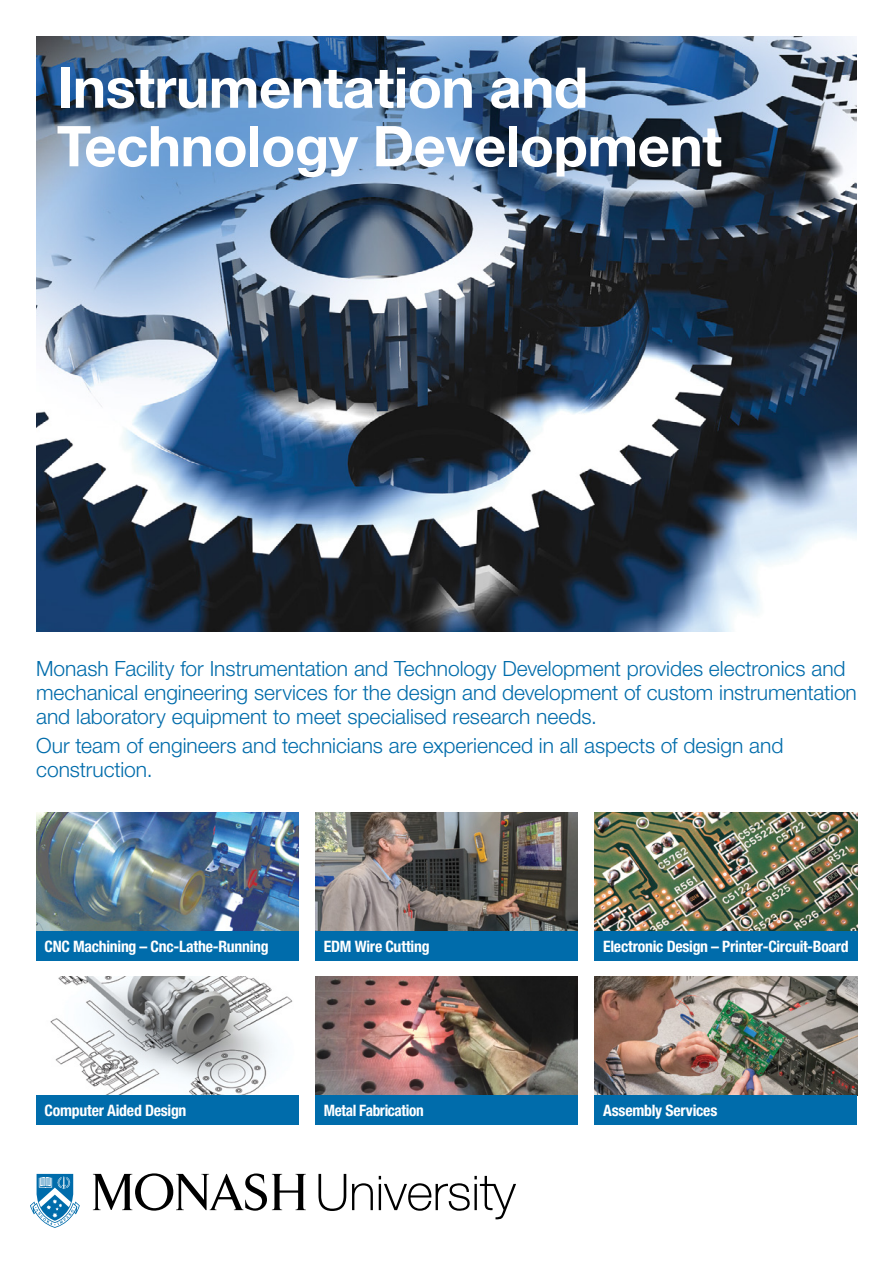
<style>
.page{position:relative;width:893px;height:1263px;background:#fff}
.page>*{position:absolute;margin:0;border:0;box-sizing:border-box;transform-origin:0 0}
.t1{font:700 56.25px/58.5px "Helvetica Neue";letter-spacing:-.01em;color:#fff}
.t2{font:300 21px/24px "Helvetica Neue";color:#006cab}
.t3{font:700 condensed 15.75px "Helvetica Neue";letter-spacing:-.015em;color:#fff}
</style>
<div class="page">
<img style="left:36px;top:36px;width:821px;height:595px">
<svg style="left:30px;top:1174px;width:50px;height:54px"></svg>
<svg style="left:318px;top:1174px;width:28px;height:37px"></svg>
<svg style="left:352px;top:1183px;width:21px;height:27px"></svg>
<svg style="left:379px;top:1176px;width:137px;height:43px"></svg>
<svg style="left:93px;top:1173px;width:213px;height:38px"></svg>
<img style="left:36px;top:812px;width:262px;height:119px">
<img style="left:315px;top:812px;width:263px;height:119px">
<div style="left:36px;top:931px;width:262px;height:30px;background:#006cab"></div>
<div style="left:315px;top:931px;width:263px;height:30px;background:#006cab"></div>
<img style="left:50px;top:976px;width:243px;height:119px">
<img style="left:315px;top:976px;width:263px;height:119px">
<div style="left:36px;top:1095px;width:262px;height:29px;background:#006cab"></div>
<div style="left:315px;top:1095px;width:263px;height:29px;background:#006cab"></div>
<img style="left:595px;top:976px;width:263px;height:119px">
<div style="left:595px;top:1095px;width:262px;height:29px;background:#006cab"></div>
<img style="left:595px;top:812px;width:263px;height:119px">
<div style="left:595px;top:931px;width:263px;height:30px;background:#006cab"></div>
<h1 class="t1" style="left:57px;top:57px;width:667px">Instrumentation and<br>Technology Development</h1>
<p class="t2" style="left:36px;top:656px;width:822px">Monash Facility for Instrumentation and Technology Development provides electronics and mechanical engineering services for the design and development of custom instrumentation and laboratory equipment to meet specialised research needs.</p>
<p class="t2" style="left:36px;top:733px;width:749px">Our team of engineers and technicians are experienced in all aspects of design and construction.</p>
<p class="t3" style="left:45px;top:937px;width:225px">CNC Machining – Cnc-Lathe-Running</p>
<p class="t3" style="left:324px;top:937px;width:107px">EDM Wire Cutting</p>
<p class="t3" style="left:603px;top:937px;width:247px">Electronic Design – Printer-Circuit-Board</p>
<p class="t3" style="left:45px;top:1101px;width:143px">Computer Aided Design</p>
<p class="t3" style="left:324px;top:1101px;width:101px">Metal Fabrication</p>
<p class="t3" style="left:603px;top:1101px;width:116px">Assembly Services</p>
</div>
